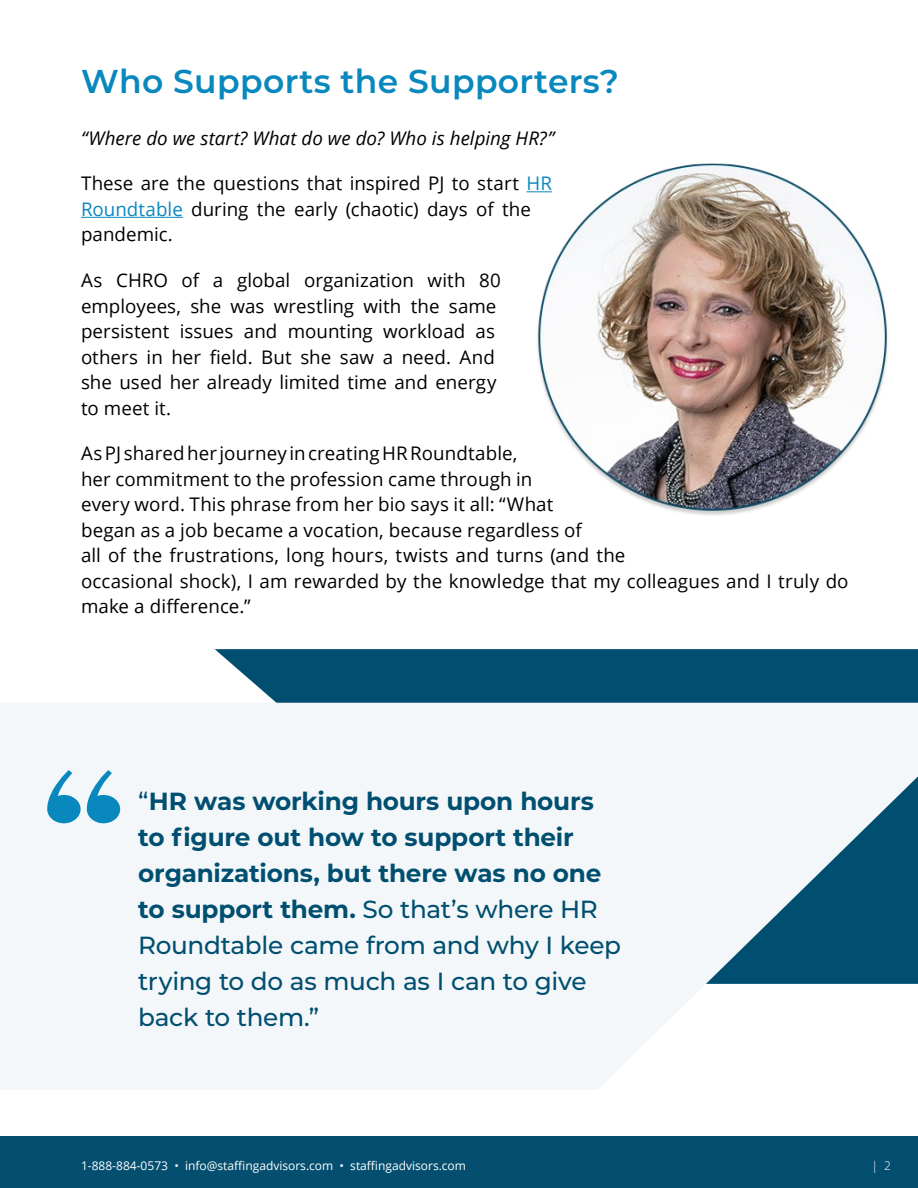
<style>
.page{position:relative;width:918px;height:1188px;background:#fff}
.page>*{position:absolute;margin:0;border:0;box-sizing:border-box;transform-origin:0 0}
.t1{font:600 33px "Montserrat";letter-spacing:.01em;color:#0988bd}
.t2{font:700 24.75px/36px "Montserrat";letter-spacing:-.01em;color:#004f70}
.t3{font:18.75px/25.5px "Open Sans";letter-spacing:.005em;color:#000}
.t4{font:italic 18.75px "Open Sans";color:#000}
.t5{font:12px "Open Sans";color:#fff}
.t6{font:300 12px "Open Sans";color:#fff}
.s1{color:#0988bd}
.s2{font-weight:500}
</style>
<div class="page">
<div style="left:0;top:1136px;width:918px;height:52px;background:#044f70"></div>
<hr style="left:81px;top:217px;width:102px;height:1px;background:#0988bd">
<svg style="left:215px;top:649px;width:703px;height:54px;background:#0c5777"></svg>
<svg style="left:0;top:703px;width:918px;height:387px;fill:#f4f7f9"></svg>
<svg style="left:47px;top:770px;width:34px;height:53px"></svg>
<svg style="left:87px;top:770px;width:33px;height:53px"></svg>
<img style="left:535px;top:163px;width:353px;height:352px">
<h1 class="t1" style="left:81px;top:58px;width:539px">Who Supports the Supporters?</h1>
<p class="t4" style="left:81px;top:125px;width:475px">“Where do we start? What do we do? Who is helping HR?”</p>
<p class="t3" style="left:81px;top:170px;width:472px">These are the questions that inspired PJ to start <span class="s1">HR<br>Roundtable</span> during the early (chaotic) days of the pandemic.</p>
<p class="t3" style="left:81px;top:267px;width:422px">As CHRO of a global organization with 80 employees, she was wrestling with the same persistent issues and mounting workload as others in her field. But she saw a need. And she used her already limited time and energy to meet it.</p>
<p class="t3" style="left:81px;top:440px;width:769px">As PJ shared her journey in creating HR Roundtable,<br>her commitment to the profession came through in<br>every word. This phrase from her bio says it all: “What<br>began as a job became a vocation, because regardless of<br>all of the frustrations, long hours, twists and turns (and the<br>occasional shock), I am rewarded by the knowledge that my colleagues and I truly do make a difference.”</p>
<h2 class="t2" style="left:138px;top:782px;width:484px"><span class="s2">“</span>HR was working hours upon hours to figure out how to support their organizations, but there was no one to support them. <span class="s2">So that’s where HR<br>Roundtable came from and why I keep trying to do as much as I can to give back to them.”</span></h2>
<p class="t5" style="left:81px;top:1157px;width:387px">1-888-884-0573 • info@staffingadvisors.com • staffingadvisors.com</p>
<p class="t6" style="left:871px;top:1158px;width:21px">| 2</p>
</div>
